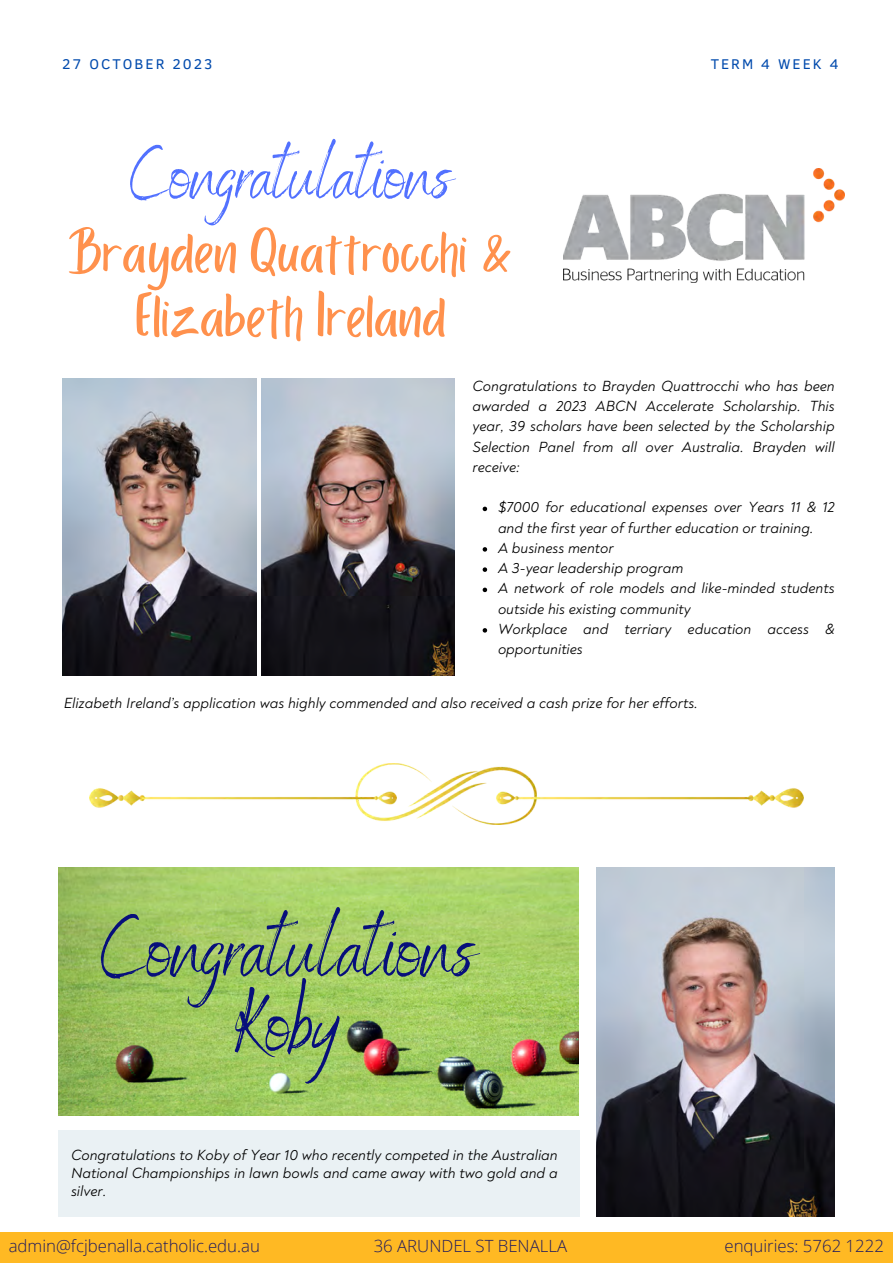
<style>
.page{position:relative;width:893px;height:1264px;background:#fff}
.page>*{position:absolute;margin:0;border:0;box-sizing:border-box;transform-origin:0 0}
.t1{font:85.95px "Benedict";color:#070f7b}
.t2{font:73.95px "Benedict";color:#5271ff}
.t3{font:64.95px "Porcelain";color:#ff914d}
.t4{font:300 16.8px "Open Sans";color:#201a5e}
.t5{font:italic 15px/20.2px "Noah";color:#000}
.t6{font:14.4px "Clear Sans";letter-spacing:.14em;color:#004aad}
</style>
<div class="page">
<div style="left:0;top:1232px;width:892px;height:30px;background:#ffb923"></div>
<img style="left:62px;top:378px;width:195px;height:297px">
<img style="left:261px;top:378px;width:193px;height:297px">
<div style="left:58px;top:1129px;width:521px;height:87px;background:#eaf1f4"></div>
<img style="left:58px;top:867px;width:520px;height:248px">
<img style="left:597px;top:867px;width:237px;height:349px">
<img style="left:563px;top:168px;width:281px;height:114px">
<img style="left:89px;top:764px;width:714px;height:60px">
<svg style="left:482px;top:506px;width:5px;height:5px"></svg>
<svg style="left:482px;top:547px;width:5px;height:4px"></svg>
<svg style="left:482px;top:567px;width:5px;height:5px"></svg>
<svg style="left:482px;top:587px;width:5px;height:5px"></svg>
<svg style="left:482px;top:628px;width:5px;height:4px"></svg>
<p class="t6" style="left:62px;top:54px;width:152px">27 OCTOBER 2023</p>
<p class="t6" style="left:710px;top:54px;width:129px">TERM 4 WEEK 4</p>
<p class="t2" style="left:130px;top:128px;width:323px">Congratulations</p>
<p class="t3" style="left:68px;top:217px;width:447px">Brayden Quattrocchi &amp;</p>
<p class="t3" style="left:135px;top:281px;width:312px">Elizabeth Ireland</p>
<p class="t5" style="left:472px;top:376px;width:363px;text-align:justify">Congratulations to Brayden Quattrocchi who has been awarded a 2023 ABCN Accelerate Scholarship. This year, 39 scholars have been selected by the Scholarship Selection Panel from all over Australia. Brayden will receive:</p>
<p class="t5" style="left:498px;top:497px;width:338px">$7000 for educational expenses over Years 11 &amp; 12 and the first year of further education or training.</p>
<p class="t5" style="left:498px;top:538px;width:117px">A business mentor</p>
<p class="t5" style="left:498px;top:558px;width:187px">A 3-year leadership program</p>
<p class="t5" style="left:498px;top:578px;width:338px">A network of role models and like-minded students outside his existing community</p>
<p class="t5" style="left:498px;top:619px;width:338px">Workplace and terriary education access &amp; opportunities</p>
<p class="t5" style="left:64px;top:693px;width:635px">Elizabeth Ireland’s application was highly commended and also received a cash prize for her efforts.</p>
<p class="t1" style="left:101px;top:894px;width:375px">Congratulations</p>
<p class="t1" style="left:236px;top:968px;width:105px">Koby</p>
<p class="t5" style="left:71px;top:1145px;width:488px;line-height:18px;text-align:justify">Congratulations to Koby of Year 10 who recently competed in the Australian National Championships in lawn bowls and came away with two gold and a silver.</p>
<p class="t4" style="left:9px;top:1233px;width:253px">admin@fcjbenalla.catholic.edu.au</p>
<p class="t4" style="left:373px;top:1233px;width:195px">36 ARUNDEL ST BENALLA</p>
<p class="t4" style="left:724px;top:1233px;width:161px">enquiries: 5762 1222</p>
</div>
